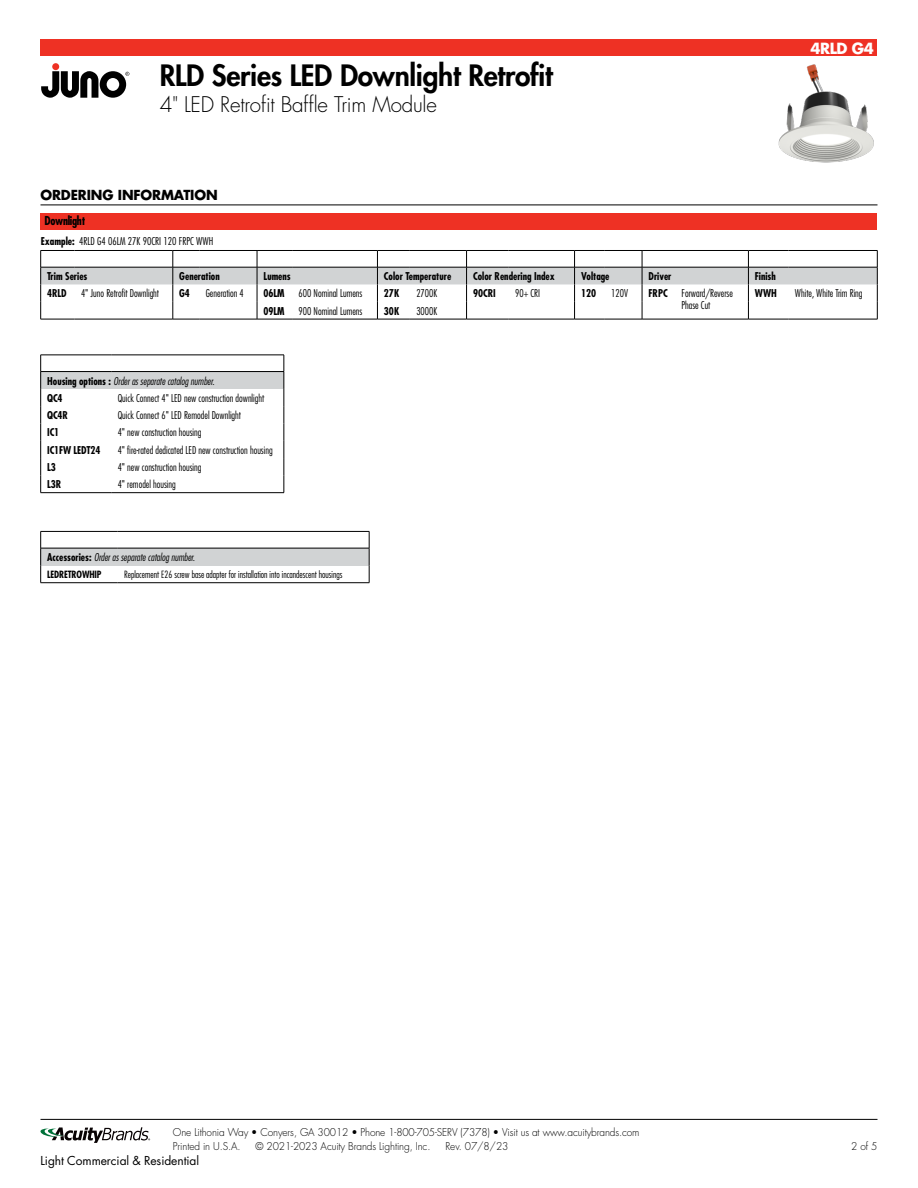
<style>
.page{position:relative;width:918px;height:1188px;background:#fff}
.page>*{position:absolute;margin:0;border:0;box-sizing:border-box;transform-origin:0 0}
.t1{font:800 28.65px "Futura Std";letter-spacing:-.01em;color:#000}
.t2{font:300 21px "Futura Std";letter-spacing:-.01em;color:#000}
.t3{font:700 15px "Futura Std";letter-spacing:-.025em;color:#fff}
.t4{font:700 13.5px "Futura Std";letter-spacing:-.01em;color:#000}
.t5{font:12px "Futura Std";letter-spacing:-.005em;color:#000}
.t6{font:700 condensed 12px "Futura Std";letter-spacing:-.025em;color:#000}
.t7{font:300 condensed 10.5px/12px "Futura Std";color:#000}
.t8{font:300 10.5px/14.1px "Futura Std";letter-spacing:-.01em;color:#000;scale:.96 1}
.t9{font:700 condensed 10.5px "Futura Std";color:#000}
.t10{font:italic 300 condensed 10.5px/17.2px "Futura Std";color:#000}
.t11{font:300 condensed 9.75px "Futura Std";color:#000}
.t12{font:700 condensed 9.75px "Futura Std";letter-spacing:-.01em;color:#000}
.s1{font-weight:700}
.s2{font-weight:700;font-style:normal}
</style>
<div class="page">
<hr style="left:40px;top:1119px;width:838px;height:1px;background:#000">
<div style="left:40px;top:39px;width:838px;height:17px;background:#ee3124"></div>
<div style="left:52px;top:63px;width:7px;height:7px;background:#ee3124;border-radius:50%"></div>
<svg style="left:41px;top:70px;width:88px;height:28px"></svg>
<svg style="left:40px;top:1127px;width:110px;height:16px"></svg>
<hr style="left:40px;top:205px;width:838px;height:1px;background:#000">
<svg style="left:40px;top:250px;width:838px;height:70px"></svg>
<hr style="left:748px;top:319px;width:40px;height:1px;background:#000">
<hr style="left:788px;top:319px;width:89px;height:1px;background:#000">
<div style="left:40px;top:214px;width:838px;height:16px;background:#ee3124"></div>
<div style="left:41px;top:372px;width:243px;height:17px;background:#d1d3d4"></div>
<hr style="left:40px;top:355px;width:71px;height:1px;background:#000">
<hr style="left:111px;top:355px;width:173px;height:1px;background:#000">
<hr style="left:40px;top:371px;width:71px;height:1px;background:#000">
<hr style="left:111px;top:371px;width:173px;height:1px;background:#000">
<svg style="left:40px;top:355px;width:1px;height:137px"></svg>
<svg style="left:284px;top:355px;width:1px;height:137px"></svg>
<hr style="left:40px;top:492px;width:71px;height:1px;background:#000">
<hr style="left:111px;top:492px;width:173px;height:1px;background:#000">
<div style="left:41px;top:548px;width:328px;height:17px;background:#d1d3d4"></div>
<hr style="left:40px;top:531px;width:78px;height:1px;background:#000">
<hr style="left:118px;top:531px;width:251px;height:1px;background:#000">
<hr style="left:40px;top:548px;width:78px;height:1px;background:#000">
<hr style="left:118px;top:548px;width:251px;height:1px;background:#000">
<svg style="left:40px;top:532px;width:1px;height:50px"></svg>
<svg style="left:369px;top:532px;width:1px;height:51px"></svg>
<hr style="left:40px;top:582px;width:78px;height:1px;background:#000">
<hr style="left:118px;top:582px;width:251px;height:1px;background:#000">
<img style="left:778px;top:64px;width:96px;height:99px">
<h1 class="t1" style="left:160px;top:57px;width:394px">RLD Series LED Downlight Retrofit</h1>
<h2 class="t2" style="left:160px;top:92px;width:279px">4" LED Retrofit Baffle Trim Module</h2>
<h3 class="t3" style="left:810px;top:38px;width:65px">4RLD G4</h3>
<p class="t4" style="left:40px;top:185px;width:179px">ORDERING INFORMATION</p>
<p class="t7" style="left:41px;top:235px;width:174px"><span class="s1">Example:</span> 4RLD G4 06LM 27K 90CRI 120 FRPC WWH</p>
<p class="t9" style="left:47px;top:270px;width:42px">Trim Series</p>
<p class="t9" style="left:179px;top:270px;width:42px">Generation</p>
<p class="t9" style="left:264px;top:270px;width:29px">Lumens</p>
<p class="t9" style="left:384px;top:270px;width:69px">Color Temperature</p>
<p class="t9" style="left:473px;top:270px;width:83px">Color Rendering Index</p>
<p class="t9" style="left:581px;top:270px;width:30px">Voltage</p>
<p class="t9" style="left:649px;top:270px;width:24px">Driver</p>
<p class="t9" style="left:755px;top:270px;width:22px">Finish</p>
<p class="t9" style="left:47px;top:287px;width:21px">4RLD</p>
<p class="t7" style="left:81px;top:288px;width:80px">4" Juno Retrofit Downlight</p>
<p class="t9" style="left:179px;top:287px;width:12px">G4</p>
<p class="t7" style="left:206px;top:288px;width:40px">Generation 4</p>
<p class="t9" style="left:264px;top:287px;width:22px">06LM</p>
<p class="t7" style="left:299px;top:288px;width:65px">600 Nominal Lumens</p>
<p class="t9" style="left:384px;top:287px;width:17px">27K</p>
<p class="t7" style="left:416px;top:288px;width:22px">2700K</p>
<p class="t9" style="left:473px;top:287px;width:24px">90CRI</p>
<p class="t7" style="left:515px;top:288px;width:26px">90+ CRI</p>
<p class="t9" style="left:581px;top:287px;width:17px">120</p>
<p class="t7" style="left:611px;top:288px;width:18px">120V</p>
<p class="t9" style="left:649px;top:287px;width:21px">FRPC</p>
<p class="t7" style="left:681px;top:288px;width:53px">Forward/Reverse<br>Phase Cut</p>
<p class="t9" style="left:755px;top:287px;width:24px">WWH</p>
<p class="t7" style="left:795px;top:288px;width:69px">White, White Trim Ring</p>
<p class="t9" style="left:264px;top:304px;width:22px">09LM</p>
<p class="t7" style="left:299px;top:305px;width:65px">900 Nominal Lumens</p>
<p class="t9" style="left:384px;top:304px;width:17px">30K</p>
<p class="t7" style="left:416px;top:305px;width:22px">3000K</p>
<p class="t6" style="left:44px;top:213px;width:42px">Downlight</p>
<p class="t10" style="left:47px;top:372px;width:169px"><span class="s2">Housing options :</span> Order as separate catalog number.<br><span class="s2">QC4</span></p>
<p class="t7" style="left:118px;top:392px;width:148px">Quick Connect 4" LED new construction downlight</p>
<p class="t9" style="left:47px;top:409px;width:22px">QC4R</p>
<p class="t7" style="left:118px;top:409px;width:125px">Quick Connect 6" LED Remodel Downlight</p>
<p class="t9" style="left:47px;top:426px;width:14px">IC1</p>
<p class="t7" style="left:118px;top:427px;width:85px">4" new construction housing</p>
<p class="t9" style="left:47px;top:443px;width:55px">IC1FW LEDT24</p>
<p class="t7" style="left:118px;top:444px;width:156px">4" fire-rated dedicated LED new construction housing</p>
<p class="t9" style="left:47px;top:461px;width:10px">L3</p>
<p class="t7" style="left:118px;top:461px;width:85px">4" new construction housing</p>
<p class="t9" style="left:47px;top:478px;width:16px">L3R</p>
<p class="t7" style="left:118px;top:478px;width:60px">4" remodel housing</p>
<p class="t10" style="left:47px;top:549px;width:149px"><span class="s2">Accessories:</span> Order as separate catalog number.</p>
<p class="t12" style="left:47px;top:568px;width:56px">LEDRETROWHIP</p>
<p class="t11" style="left:124px;top:568px;width:220px">Replacement E26 screw base adapter for installation into incandescent housings</p>
<p class="t8" style="left:173px;top:1125px;width:488px">One Lithonia Way • Conyers, GA 30012 • Phone 1-800-705-SERV (7378) • Visit us at www.acuitybrands.com<br>Printed in U.S.A.</p>
<p class="t8" style="left:256px;top:1139px;width:184px">© 2021-2023 Acuity Brands Lighting, Inc.</p>
<p class="t8" style="left:445px;top:1139px;width:67px">Rev. 07/8/23</p>
<p class="t8" style="left:851px;top:1139px;width:29px">2 of 5</p>
<p class="t5" style="left:40px;top:1153px;width:160px">Light Commercial &amp; Residential</p>
</div>
